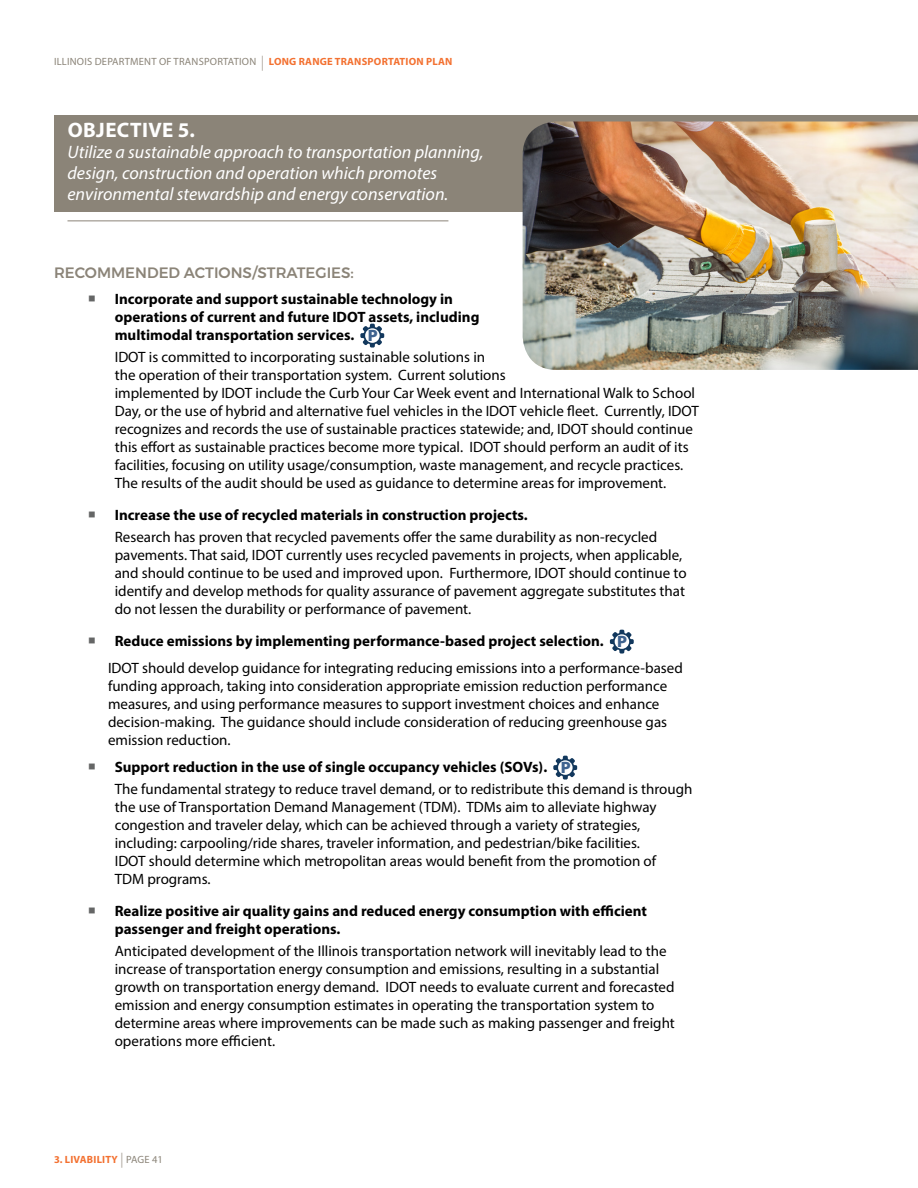
<style>
.page{position:relative;width:918px;height:1188px;background:#fff}
.page>*{position:absolute;margin:0;border:0;box-sizing:border-box;transform-origin:0 0}
.Objectives_5_Box{font:700 21px "Myriad Pro";letter-spacing:.02em;color:#fff}
.Objectives_5_Box-2{font:italic 18px/21px "Myriad Pro";color:#fff}
.Body_Text{font:900 16.5px "Myriad Pro";color:#3f638f}
.Objective_Text{font:15px/18px "Myriad Pro";color:#000}
.t1{font:700 15px/18px "Myriad Pro";color:#000}
.List_Bullet{font:15px/18px "Myriad Pro";color:#000}
.Heading_5{font:500 15px "Montserrat";color:#8b8478}
.t2{font:10.5px "Myriad Pro";letter-spacing:.02em;color:#8b8478}
.t3{font:700 10.5px "Myriad Pro";color:#f37131}
.s1{font-size:15px;color:#b7b1a9}
.s2{font-weight:700;color:#f37131}
</style>
<div class="page">
<div style="left:54px;top:115px;width:864px;height:97px;background:#8b8478"></div>
<hr style="left:68px;top:220px;width:380px;height:1px;background:#8b8478">
<svg style="left:360px;top:324px;width:24px;height:24px"></svg>
<div style="left:365px;top:328px;width:15px;height:15px;background:#fff;border-radius:50%"></div>
<svg style="left:610px;top:630px;width:24px;height:24px"></svg>
<div style="left:615px;top:634px;width:14px;height:15px;background:#fff;border-radius:50%"></div>
<svg style="left:553px;top:756px;width:24px;height:24px"></svg>
<div style="left:558px;top:760px;width:15px;height:15px;background:#fff;border-radius:50%"></div>
<img style="left:523px;top:122px;width:395px;height:248px">
<p class="t2" style="left:54px;top:55px;width:400px">ILLINOIS DEPARTMENT OF TRANSPORTATION <span class="s1">|</span> <span class="s2">LONG RANGE TRANSPORTATION PLAN</span></p>
<p class="Objectives_5_Box" style="left:68px;top:116px;width:129px">OBJECTIVE 5.</p>
<p class="Objectives_5_Box-2" style="left:68px;top:141px;width:418px">Utilize a sustainable approach to transportation planning, design, construction and operation which promotes environmental stewardship and energy conservation.</p>
<p class="Heading_5" style="left:54px;top:261px;width:302px">RECOMMENDED ACTIONS/STRATEGIES:</p>
<p class="t1" style="left:115px;top:289px;width:366px">Incorporate and support sustainable technology in operations of current and future IDOT assets, including multimodal transportation services.</p>
<p class="Body_Text" style="left:368px;top:325px;width:11px">P</p>
<p class="Objective_Text" style="left:115px;top:348px;width:586px">IDOT is committed to incorporating sustainable solutions in<br>the operation of their transportation system. Current solutions<br>implemented by IDOT include the Curb Your Car Week event and I nternational Walk to School Day, or the use of hybrid and alternative fuel vehicles in the IDOT vehicle fleet. Currently, IDOT recognizes and records the use of sustainable practices statewide; and, IDOT should continue this effort as sustainable practices become more typical. IDOT should perform an audit of its facilities, focusing on utility usage/consumption, waste management, and recycle practices.<br>The results of the audit should be used as guidance to determine areas for improvement.</p>
<p class="t1" style="left:115px;top:505px;width:415px">Increase the use of recycled materials in construction projects.</p>
<p class="Objective_Text" style="left:115px;top:528px;width:573px">Research has proven that recycled pavements offer the same durability as non-recycled pavements. That said, IDOT currently uses recycled pavements in projects, when applicable, and should continue to be used and improved upon. Furthermore, IDOT should continue to identify and develop methods for quality assurance of pavement aggregate substitutes that do not lessen the durability or performance of pavement.</p>
<p class="t1" style="left:115px;top:631px;width:491px">Reduce emissions by implementing performance-based project selection.</p>
<p class="Body_Text" style="left:617px;top:631px;width:11px">P</p>
<p class="List_Bullet" style="left:108px;top:658px;width:576px">IDOT should develop guidance for integrating reducing emissions into a performance-based funding approach, taking into consideration appropriate emission reduction performance measures, and using performance measures to support investment choices and enhance decision-making. The guidance should include consideration of reducing greenhouse gas emission reduction.</p>
<p class="t1" style="left:115px;top:757px;width:434px">Support reduction in the use of single occupancy vehicles (SOVs).</p>
<p class="Body_Text" style="left:561px;top:757px;width:11px">P</p>
<p class="Objective_Text" style="left:115px;top:780px;width:579px">The fundamental strategy to reduce travel demand, or to redistribute this demand is through the use of Transportation Demand Management (TDM). TDMs aim to alleviate highway congestion and traveler delay, which can be achieved through a variety of strategies, including: carpooling/ride shares, traveler information, and pedestrian/bike facilities.<br>IDOT should determine which metropolitan areas would benefit from the promotion of<br>TDM programs.</p>
<p class="t1" style="left:115px;top:901px;width:534px">Realize positive air quality gains and reduced energy consumption with efficient passenger and freight operations.</p>
<p class="Objective_Text" style="left:115px;top:942px;width:562px">Anticipated development of the I llinois transportation network will inevitably lead to the increase of transportation energy consumption and emissions, resulting in a substantial growth on transportation energy demand. IDOT needs to evaluate current and forecasted emission and energy consumption estimates in operating the transportation system to determine areas where improvements can be made such as making passenger and freight operations more efficient.</p>
<p class="t3" style="left:54px;top:1152px;width:23px">3. Livabilit</p>
<p class="t2" style="left:112px;top:1153px;width:53px"><span class="s2">y</span> <span class="s1">|</span> PAGE 41</p>
</div>
